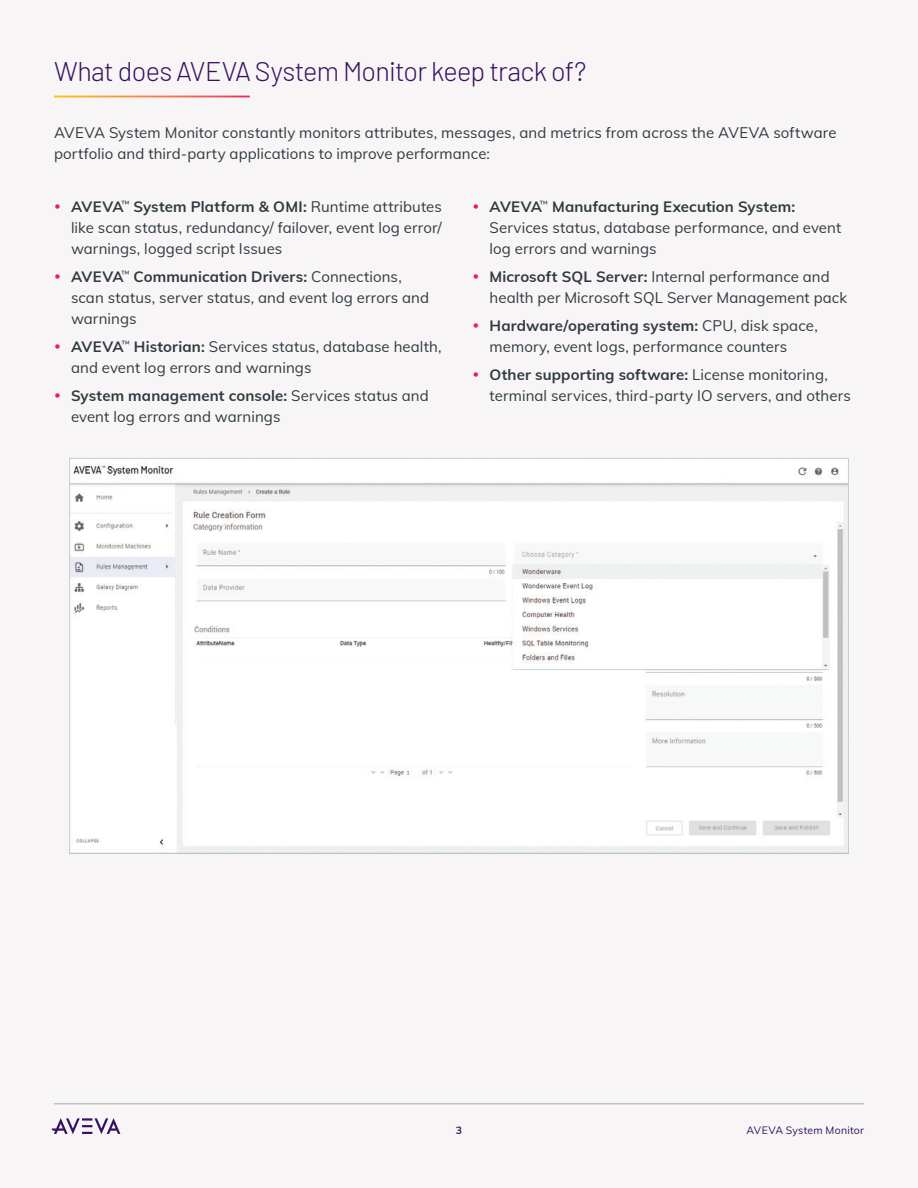
<style>
.page{position:relative;width:918px;height:1188px;background:#fff}
.page>*{position:absolute;margin:0;border:0;box-sizing:border-box;transform-origin:0 0}
.H3_Internal_Pages{font:300 27px "Barlow";letter-spacing:-.025em;color:#371260}
.Body_Copy{font:15px/21px "Muli";letter-spacing:.005em;color:#2f3b41}
.Interior_Footer_Doc{font:10.5px "Muli";letter-spacing:.02em;color:#371260}
.Interior_Footer_Page{font:700 10.5px "Muli";color:#371260}
.s1{font-weight:700}
</style>
<div class="page">
<img style="left:71px;top:465px;width:776px;height:387px">
<hr style="left:54px;top:1104px;width:810px;height:1px;background:#a3a7a9">
<svg style="left:52px;top:1118px;width:68px;height:16px"></svg>
<p class="H3_Internal_Pages" style="left:54px;top:52px;width:534px">What does AVEVA System Monitor keep track of?</p>
<p class="Body_Copy" style="left:54px;top:122px;width:784px">AVEVA System Monitor constantly monitors attributes, messages, and metrics from across the AVEVA software portfolio and third-party applications to improve performance:</p>
<p class="Body_Copy" style="left:71px;top:196px;width:372px;text-align:justify"><span class="s1">AVEVA</span><sup>™</sup> <span class="s1">System Platform &amp; OMI:</span> Runtime attributes like scan status, redundancy/ failover, event log error/ warnings, logged script Issues</p>
<p class="Body_Copy" style="left:71px;top:265px;width:360px"><span class="s1">AVEVA</span><sup>™</sup> <span class="s1">Communication Drivers:</span> Connections, scan status, server status, and event log errors and warnings</p>
<p class="Body_Copy" style="left:71px;top:335px;width:372px"><span class="s1">AVEVA</span><sup>™</sup> <span class="s1">Historian:</span> Services status, database health, and event log errors and warnings</p>
<p class="Body_Copy" style="left:71px;top:384px;width:359px"><span class="s1">System management console:</span> Services status and event log errors and warnings</p>
<p class="Body_Copy" style="left:490px;top:196px;width:353px"><span class="s1">AVEVA</span><sup>™</sup> <span class="s1">Manufacturing Execution System:<br></span>Services status, database performance, and event log errors and warnings</p>
<p class="Body_Copy" style="left:490px;top:265px;width:359px"><span class="s1">Microsoft SQL Server:</span> Internal performance and health per Microsoft SQL Server Management pack</p>
<p class="Body_Copy" style="left:490px;top:314px;width:330px"><span class="s1">Hardware/operating system:</span> CPU, disk space, memory, event logs, performance counters</p>
<p class="Body_Copy" style="left:490px;top:363px;width:363px"><span class="s1">Other supporting software:</span> License monitoring, terminal services, third-party IO servers, and others</p>
<p class="Interior_Footer_Page" style="left:456px;top:1123px;width:8px">3</p>
<p class="Interior_Footer_Doc" style="left:747px;top:1123px;width:119px">AVEVA System Monitor</p>
</div>
